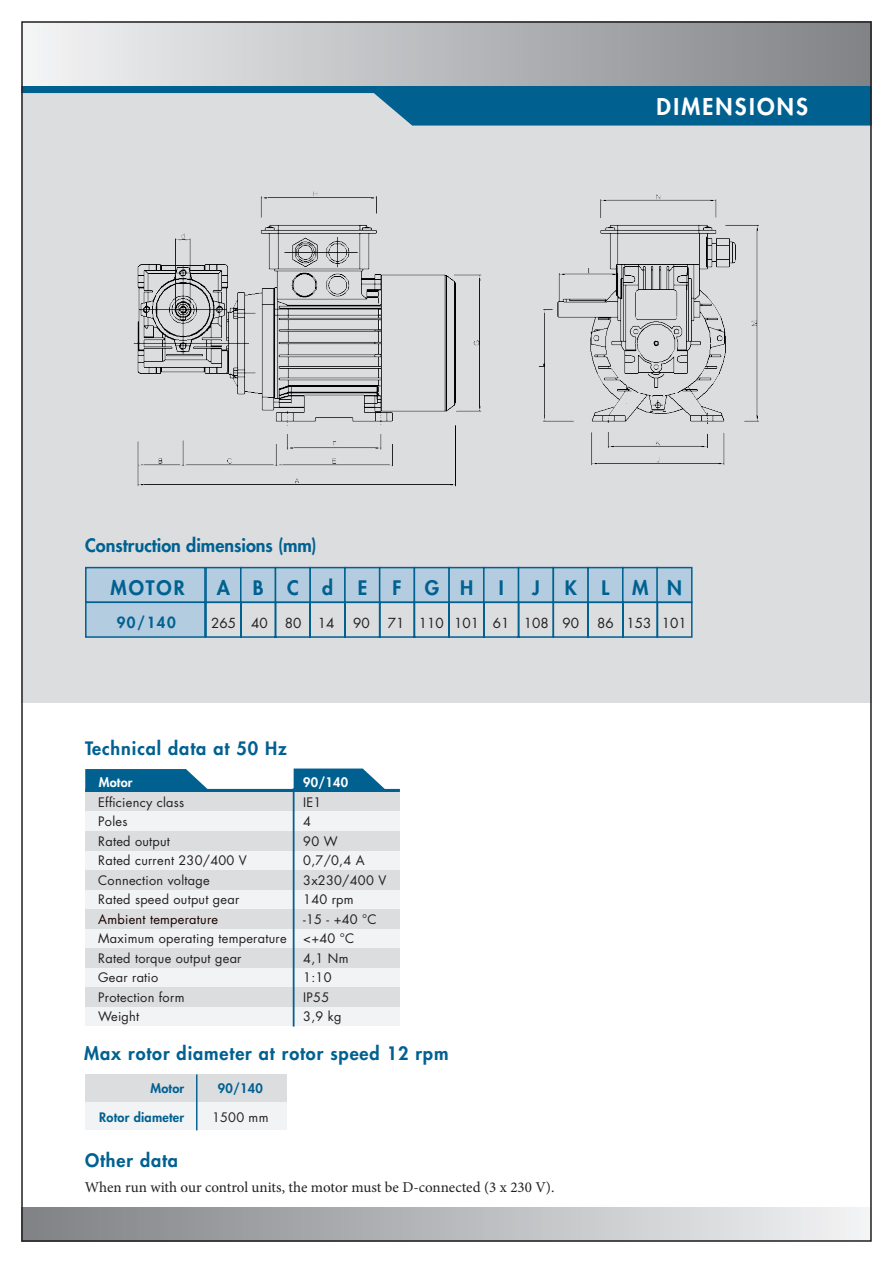
<style>
.page{position:relative;width:893px;height:1263px;background:#fff}
.page>*{position:absolute;margin:0;border:0;box-sizing:border-box;transform-origin:0 0}
.t1{font:800 22.5px "Futura Std";letter-spacing:.1em;color:#fff}
.t2{font:800 19.5px "Futura Std";letter-spacing:1.075em;color:#006191}
.t3{font:800 18px "Futura Std";letter-spacing:.05em;color:#006191}
.t4{font:800 18px "Futura Std";color:#006191}
.t5{font:15px "Minion Pro";color:#231f20}
.t6{font:800 15px "Futura Std";color:#006191}
.t7{font:13.5px "Futura Std";color:#231f20}
.t8{font:12.75px/19.5px "Futura Std";letter-spacing:.02em;color:#231f20}
.t9{font:800 12.75px "Futura Std";letter-spacing:.02em;color:#006191}
.t10{font:12.75px "Futura Std";letter-spacing:.02em;color:#170000}
.t11{font:800 12.75px "Futura Std";letter-spacing:.02em;color:#fff}
</style>
<div class="page">
<div style="left:21px;top:86px;width:851px;height:617px;background:#dcdddf"></div>
<svg style="left:24px;top:85px;width:845px;height:8px;background:#207098"></svg>
<svg style="left:369px;top:89px;width:500px;height:37px;background:#0c6795"></svg>
<svg style="left:21px;top:1208px;width:851px;height:34px;background:#b0b1b4"></svg>
<div style="left:21px;top:21px;width:851px;height:64px;background:linear-gradient(to right,#f3f4f5,#7f8185)"></div>
<img style="left:134px;top:191px;width:625px;height:296px">
<div style="left:86px;top:568px;width:119px;height:34px;background:#b4ccdf"></div>
<div style="left:85px;top:567px;width:121px;height:36px;border:2px solid #006191"></div>
<div style="left:205px;top:567px;width:37px;height:36px;background:#b4ccdf;border:2px solid #006191"></div>
<div style="left:240px;top:567px;width:36px;height:36px;background:#b4ccdf;border:2px solid #006191"></div>
<div style="left:275px;top:567px;width:36px;height:36px;background:#b4ccdf;border:2px solid #006191"></div>
<div style="left:309px;top:567px;width:37px;height:36px;background:#b4ccdf;border:2px solid #006191"></div>
<div style="left:344px;top:567px;width:36px;height:36px;background:#b4ccdf;border:2px solid #006191"></div>
<div style="left:379px;top:567px;width:36px;height:36px;background:#b4ccdf;border:2px solid #006191"></div>
<div style="left:414px;top:567px;width:36px;height:36px;background:#b4ccdf;border:2px solid #006191"></div>
<div style="left:448px;top:567px;width:37px;height:36px;background:#b4ccdf;border:2px solid #006191"></div>
<div style="left:483px;top:567px;width:36px;height:36px;background:#b4ccdf;border:2px solid #006191"></div>
<div style="left:518px;top:567px;width:36px;height:36px;background:#b4ccdf;border:2px solid #006191"></div>
<div style="left:553px;top:567px;width:36px;height:36px;background:#b4ccdf;border:2px solid #006191"></div>
<div style="left:587px;top:567px;width:37px;height:36px;background:#b4ccdf;border:2px solid #006191"></div>
<div style="left:622px;top:567px;width:36px;height:36px;background:#b4ccdf;border:2px solid #006191"></div>
<svg style="left:85px;top:601px;width:571px;height:37px"></svg>
<div style="left:657px;top:568px;width:35px;height:34px;background:#b4ccdf"></div>
<div style="left:656px;top:567px;width:37px;height:36px;border:2px solid #006191"></div>
<div style="left:656px;top:601px;width:37px;height:37px;border:2px solid #006191"></div>
<svg style="left:85px;top:769px;width:128px;height:20px;background:#21759f"></svg>
<svg style="left:294px;top:768px;width:95px;height:21px"></svg>
<div style="left:85px;top:789px;width:315px;height:6px;background:#006191"></div>
<div style="left:85px;top:792px;width:315px;height:19px;background:#dcdddf"></div>
<div style="left:85px;top:889px;width:315px;height:20px;background:#f2f3f4"></div>
<div style="left:85px;top:1006px;width:315px;height:20px;background:#f2f3f4"></div>
<div style="left:85px;top:967px;width:315px;height:20px;background:#f2f3f4"></div>
<div style="left:85px;top:850px;width:315px;height:20px;background:#f2f3f4"></div>
<div style="left:85px;top:928px;width:315px;height:20px;background:#f2f3f4"></div>
<div style="left:85px;top:831px;width:315px;height:19px;background:#dcdddf"></div>
<div style="left:85px;top:987px;width:315px;height:19px;background:#dcdddf"></div>
<div style="left:85px;top:811px;width:315px;height:20px;background:#f2f3f4"></div>
<div style="left:85px;top:870px;width:315px;height:19px;background:#dcdddf"></div>
<div style="left:85px;top:948px;width:315px;height:19px;background:#dcdddf"></div>
<div style="left:85px;top:909px;width:315px;height:19px;background:#dcdddf"></div>
<hr style="left:293px;top:788px;width:2px;height:238px;background:#006191">
<div style="left:85px;top:1074px;width:201px;height:28px;background:#dcdddf"></div>
<div style="left:85px;top:1102px;width:201px;height:28px;background:#f2f3f4"></div>
<hr style="left:196px;top:1074px;width:1px;height:56px;background:#006191">
<h1 class="t1" style="left:657px;top:92px;width:153px">DIMENSIONS</h1>
<h3 class="t4" style="left:85px;top:534px;width:233px">Construction dimensions (mm)</h3>
<h2 class="t2" style="left:110px;top:575px;width:76px">MOTOR</h2>
<h2 class="t2" style="left:217px;top:575px;width:118px">ABCd</h2>
<h2 class="t2" style="left:358px;top:575px;width:11px">E</h2>
<h2 class="t2" style="left:393px;top:575px;width:82px">FGH</h2>
<h2 class="t2" style="left:499px;top:575px;width:6px">I</h2>
<h2 class="t2" style="left:532px;top:575px;width:9px">J</h2>
<p class="t7" style="left:211px;top:614px;width:26px">265</p>
<h2 class="t2" style="left:565px;top:575px;width:14px">K</h2>
<h2 class="t2" style="left:601px;top:575px;width:48px">L M</h2>
<h2 class="t2" style="left:667px;top:575px;width:16px">N</h2>
<p class="t6" style="left:117px;top:612px;width:60px">90/140</p>
<p class="t7" style="left:662px;top:614px;width:26px">101</p>
<p class="t7" style="left:251px;top:614px;width:18px">40</p>
<p class="t7" style="left:285px;top:614px;width:51px">80 14</p>
<p class="t7" style="left:353px;top:614px;width:18px">90</p>
<p class="t7" style="left:388px;top:614px;width:193px">71 110 101 61 108 90</p>
<p class="t7" style="left:597px;top:614px;width:56px">86 153</p>
<h3 class="t3" style="left:85px;top:736px;width:203px">Technical data at 50 Hz</h3>
<p class="t11" style="left:99px;top:774px;width:35px">Motor</p>
<p class="t11" style="left:303px;top:774px;width:46px">90/140</p>
<p class="t8" style="left:98px;top:792px;width:150px">Efficiency class<br>Poles<br>Rated output<br>Rated current 230/400 V<br>Connection voltage<br>Rated speed output gear</p>
<p class="t10" style="left:98px;top:911px;width:121px">Ambient temperature</p>
<p class="t8" style="left:98px;top:929px;width:190px">Maximum operating temperature<br>Rated torque output gear<br>Gear ratio<br>Protection form<br>Weight</p>
<p class="t8" style="left:303px;top:792px;width:85px">IE1<br>4<br>90 W<br>0,7/0,4 A<br>3x230/400 V<br>140 rpm<br>-15 - +40 °C &lt;+40 °C<br>4,1 Nm<br>1:10<br>IP55<br>3,9 kg</p>
<h3 class="t3" style="left:84px;top:1042px;width:366px">Max rotor diameter at rotor speed 12 rpm</h3>
<p class="t9" style="left:150px;top:1080px;width:35px">Motor</p>
<p class="t9" style="left:99px;top:1109px;width:87px">Rotor diameter</p>
<p class="t9" style="left:218px;top:1080px;width:46px">90/140</p>
<p class="t8" style="left:212px;top:1107px;width:58px">1500 mm</p>
<h3 class="t3" style="left:85px;top:1149px;width:95px">Other data</h3>
<p class="t5" style="left:85px;top:1177px;width:471px">When run with our control units, the motor must be D-connected (3 x 230 V).</p>
</div>
